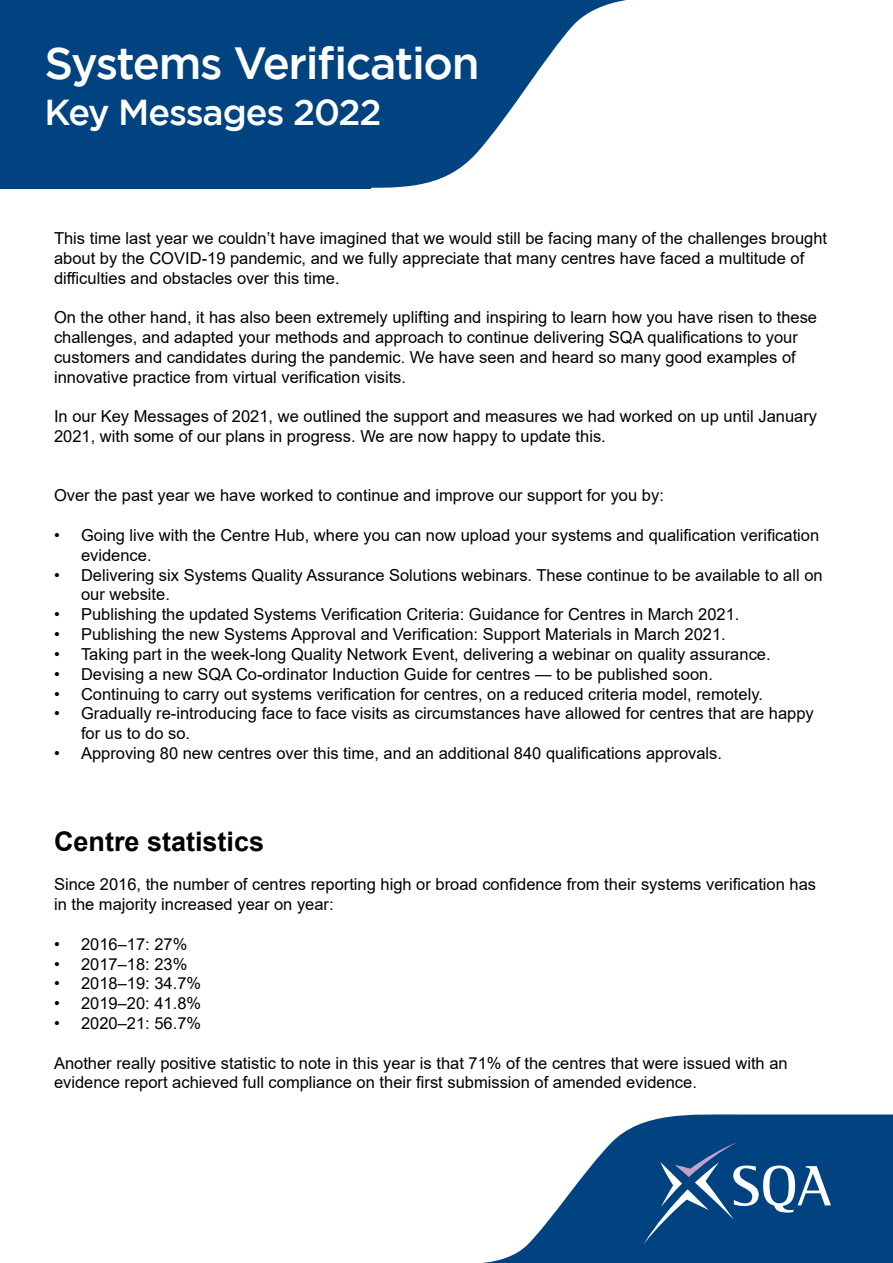
<style>
.page{position:relative;width:893px;height:1263px;background:#fff}
.page>*{position:absolute;margin:0;border:0;box-sizing:border-box;transform-origin:0 0}
.t1{font:500 45px "Gotham";letter-spacing:-.03em;color:#fff}
.t2{font:500 36px "Gotham";letter-spacing:-.03em;color:#fff}
.t3{font:700 27px "Arial";color:#000}
.t4{font:16.5px/19.8px "Arial";color:#000}
</style>
<div class="page">
<svg style="left:132px;top:0;width:494px;height:189px;fill:#004380"></svg>
<svg style="left:482px;top:1114px;width:411px;height:149px;fill:#004380"></svg>
<svg style="left:644px;top:1142px;width:187px;height:102px;background:#215b90"></svg>
<div style="left:0;top:0;width:371px;height:188px;background:#004380"></div>
<p class="t1" style="left:44px;top:37px;width:437px">Systems Verification</p>
<p class="t2" style="left:44px;top:92px;width:339px">Key Messages 2022</p>
<p class="t4" style="left:54px;top:228px;width:775px">This time last year we couldn’t have imagined that we would still be facing many of the challenges brought about by the COVID-19 pandemic, and we fully appreciate that many centres have faced a multitude of difficulties and obstacles over this time.</p>
<p class="t4" style="left:54px;top:307px;width:765px">On the other hand, it has also been extremely uplifting and inspiring to learn how you have risen to these challenges, and adapted your methods and approach to continue delivering SQA qualifications to your customers and candidates during the pandemic. We have seen and heard so many good examples of innovative practice from virtual verification visits.</p>
<p class="t4" style="left:54px;top:406px;width:765px">In our Key Messages of 2021, we outlined the support and measures we had worked on up until January<br>2021, with some of our plans in progress. We are now happy to update this.</p>
<p class="t4" style="left:54px;top:486px;width:611px">Over the past year we have worked to continue and improve our support for you by:</p>
<p class="t4" style="left:81px;top:525px;width:740px;text-indent:-27px">• Going live with the Centre Hub, where you can now upload your systems and qualification verification evidence.</p>
<p class="t4" style="left:81px;top:565px;width:743px;text-indent:-27px">• Delivering six Systems Quality Assurance Solutions webinars. These continue to be available to all on our website.</p>
<p class="t4" style="left:54px;top:604px;width:687px">• Publishing the updated Systems Verification Criteria: Guidance for Centres in March 2021.</p>
<p class="t4" style="left:54px;top:624px;width:673px">• Publishing the new Systems Approval and Verification: Support Materials in March 2021.</p>
<p class="t4" style="left:54px;top:644px;width:718px">• Taking part in the week-long Quality Network Event, delivering a webinar on quality assurance.</p>
<p class="t4" style="left:54px;top:664px;width:660px">• Devising a new SQA Co-ordinator Induction Guide for centres — to be published soon.</p>
<p class="t4" style="left:54px;top:684px;width:710px">• Continuing to carry out systems verification for centres, on a reduced criteria model, remotely.</p>
<p class="t4" style="left:81px;top:703px;width:734px;text-indent:-27px">• Gradually re-introducing face to face visits as circumstances have allowed for centres that are happy for us to do so.</p>
<p class="t4" style="left:54px;top:743px;width:670px">• Approving 80 new centres over this time, and an additional 840 qualifications approvals.</p>
<p class="t3" style="left:54px;top:822px;width:212px">Centre statistics</p>
<p class="t4" style="left:54px;top:874px;width:764px">Since 2016, the number of centres reporting high or broad confidence from their systems verification has in the majority increased year on year:</p>
<p class="t4" style="left:54px;top:934px;width:135px">• 2016–17: 27%</p>
<p class="t4" style="left:54px;top:954px;width:135px">• 2017–18: 23%</p>
<p class="t4" style="left:54px;top:973px;width:149px">• 2018–19: 34.7%</p>
<p class="t4" style="left:54px;top:993px;width:149px">• 2019–20: 41.8%</p>
<p class="t4" style="left:54px;top:1013px;width:149px">• 2020–21: 56.7%</p>
<p class="t4" style="left:54px;top:1053px;width:735px">Another really positive statistic to note in this year is that 71% of the centres that were issued with an evidence report achieved full compliance on their first submission of amended evidence.</p>
</div>
